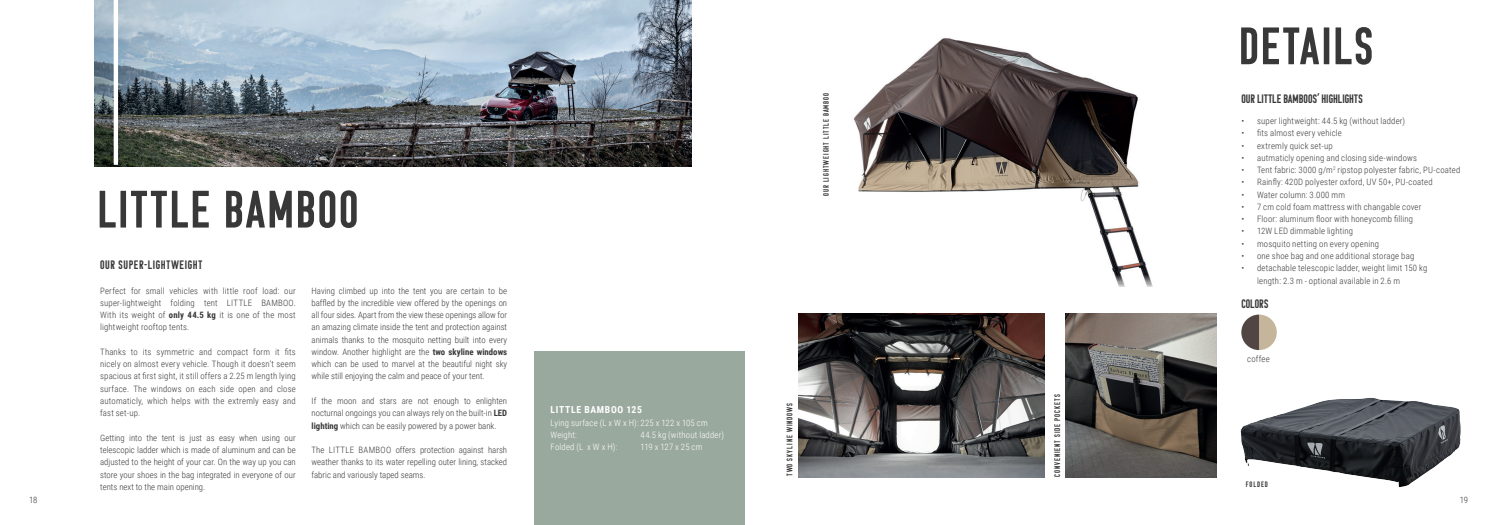
<style>
.page{position:relative;width:1489px;height:525px;background:#fff}
.page>*{position:absolute;margin:0;border:0;box-sizing:border-box;transform-origin:0 0}
.Section_Heading{font:52.5px "Komu B";letter-spacing:.05em;color:#383839}
.Paragraph_Question{font:12.25px "Komu B";letter-spacing:.015em;color:#383839}
.Paragraph_Heading{font:12.25px "Komu B";letter-spacing:.06em;color:#383839}
.Paragraph_Text{font:700 9.62px "Roboto Condensed";letter-spacing:.07em;color:#fff}
.Paragraph_Text-2{font:300 8.75px/12.2px "Roboto Condensed";letter-spacing:.02em;color:#383839;text-align:justify}
.Paragraph_Text-3{font:300 8.75px "Roboto Condensed";letter-spacing:.02em;color:#fff}
.Paragraph_Text-4{font:300 8.75px "Roboto Condensed";letter-spacing:-.005em;color:#fff}
.Paragraph_Question-2{font:300 8.75px "Roboto Condensed";letter-spacing:.025em;color:#383839}
.Image_Caption_Right{font:8.12px "Komu B";letter-spacing:.12em;color:#383839}
.Image_Caption_Right-2{font:7.88px "Komu B";letter-spacing:.125em;color:#383839}
.s1{font-weight:700}
</style>
<div class="page">
<img style="left:853px;top:38px;width:300px;height:248px">
<img style="left:1065px;top:313px;width:151px;height:164px">
<img style="left:798px;top:313px;width:246px;height:164px">
<img style="left:95px;top:0;width:596px;height:167px">
<svg style="left:1241px;top:314px;width:35px;height:36px"></svg>
<hr style="left:114px;top:0;width:4px;height:165px;background:#fff">
<img style="left:1240px;top:397px;width:221px;height:90px">
<div style="left:533px;top:351px;width:211px;height:173px;background:#9aa99e"></div>
<p class="Section_Heading" style="left:97px;top:180px;width:262px">LITTLE BAMBOO</p>
<p class="Paragraph_Heading" style="left:100px;top:258px;width:104px">OUR SUPER-LIGHTWEIGHT</p>
<p class="Paragraph_Text-2" style="left:100px;top:284px;width:197px">Perfect for small vehicles with little roof load: our super-lightweight folding tent LITTLE BAMBOO.<br>With its weight of <span class="s1">only 44.5 kg</span> it is one of the most lightweight rooftop tents.</p>
<p class="Paragraph_Text-2" style="left:100px;top:345px;width:197px">Thanks to its symmetric and compact form it fits nicely on almost every vehicle. Though it doesn‘t seem spacious at first sight, it still offers a 2.25 m length lying surface. The windows on each side open and close automaticly, which helps with the extremly easy and fast set-up.</p>
<p class="Paragraph_Text-2" style="left:100px;top:431px;width:197px">Getting into the tent is just as easy when using our telescopic ladder which is made of aluminum and can be adjusted to the height of your car. On the way up you can store your shoes in the bag integrated in everyone of our tents next to the main opening.</p>
<p class="Paragraph_Text-2" style="left:311px;top:284px;width:197px">Having climbed up into the tent you are certain to be baffled by the incredible view offered by the openings on all four sides. Apart from the view these openings allow for an amazing climate inside the tent and protection against animals thanks to the mosquito netting built into every window. Another highlight are the <span class="s1">two skyline windows </span>which can be used to marvel at the beautiful night sky while still enjoying the calm and peace of your tent.</p>
<p class="Paragraph_Text-2" style="left:311px;top:394px;width:197px">If the moon and stars are not enough to enlighten nocturnal ongoings you can always rely on the built-in <span class="s1">LED lighting</span> which can be easily powered by a power bank.</p>
<p class="Paragraph_Text-2" style="left:311px;top:443px;width:197px">The LITTLE BAMBOO offers protection against harsh weather thanks to its water repelling outer lining, stacked fabric and variously taped seams.</p>
<p class="Paragraph_Text" style="left:550px;top:403px;width:93px">LITTLE BAMBOO 125</p>
<p class="Paragraph_Text-3" style="left:550px;top:416px;width:158px">Lying surface (L x W x H): 225 x 122 x 105 cm</p>
<p class="Paragraph_Text-3" style="left:550px;top:428px;width:28px">Weight:</p>
<p class="Paragraph_Text-3" style="left:640px;top:428px;width:85px">44.5 kg (without ladder)</p>
<p class="Paragraph_Text-3" style="left:550px;top:441px;width:68px">Folded (L x W x H):</p>
<p class="Paragraph_Text-4" style="left:640px;top:441px;width:63px">119 x 127 x 25 cm</p>
<p class="Section_Heading" style="left:1238px;top:17px;width:135px">DETAILS</p>
<p class="Image_Caption_Right-2" style="left:821px;top:196px;width:104px;rotate:-90deg">OUR LIGHTWEIGHT LITTLE BAMBOO</p>
<p class="Paragraph_Question" style="left:1241px;top:92px;width:123px">OUR LITTLE BAMBOOS‘ HIGHLIGHTS</p>
<p class="Paragraph_Text-2" style="left:1241px;top:114px;width:165px">• super lightweight: 44.5 kg (without ladder)</p>
<p class="Paragraph_Text-2" style="left:1241px;top:127px;width:102px">• fits almost every vehicle</p>
<p class="Paragraph_Text-2" style="left:1241px;top:139px;width:93px">• extremly quick set-up</p>
<p class="Paragraph_Text-2" style="left:1241px;top:151px;width:177px">• autmaticly opening and closing side-windows</p>
<p class="Paragraph_Text-2" style="left:1241px;top:163px;width:220px">• Tent fabric: 3000 g/m<sup>2</sup> ripstop polyester fabric, PU-coated</p>
<p class="Paragraph_Text-2" style="left:1241px;top:176px;width:193px">• Rainfly: 420D polyester oxford, UV 50+, PU-coated</p>
<p class="Paragraph_Text-2" style="left:1241px;top:188px;width:105px">• Water column: 3.000 mm</p>
<p class="Paragraph_Text-2" style="left:1241px;top:200px;width:182px">• 7 cm cold foam mattress with changable cover</p>
<p class="Paragraph_Text-2" style="left:1241px;top:212px;width:173px">• Floor: aluminum floor with honeycomb filling</p>
<p class="Paragraph_Text-2" style="left:1241px;top:225px;width:113px">• 12W LED dimmable lighting</p>
<p class="Paragraph_Text-2" style="left:1241px;top:237px;width:139px">• mosquito netting on every opening</p>
<p class="Paragraph_Text-2" style="left:1241px;top:249px;width:174px">• one shoe bag and one additional storage bag</p>
<p class="Paragraph_Text-2" style="left:1256px;top:261px;width:172px;text-indent:-16px">• detachable telescopic ladder, weight limit 150 kg length: 2.3 m - optional available in 2.6 m</p>
<p class="Paragraph_Question" style="left:1241px;top:297px;width:28px">COLORS</p>
<p class="Image_Caption_Right" style="left:785px;top:476px;width:75px;rotate:-90deg">TWO SKYLINE WINDOWS</p>
<p class="Image_Caption_Right" style="left:1052px;top:477px;width:84px;rotate:-90deg">CONVENIENT SIDE POCKETS</p>
<p class="Paragraph_Question-2" style="left:1247px;top:352px;width:24px">coffee</p>
<p class="Image_Caption_Right-2" style="left:1245px;top:480px;width:24px">FOLDED</p>
<p class="Paragraph_Text-2" style="left:29px;top:493px;width:10px">18</p>
<p class="Paragraph_Text-2" style="left:1459px;top:493px;width:10px">19</p>
</div>
